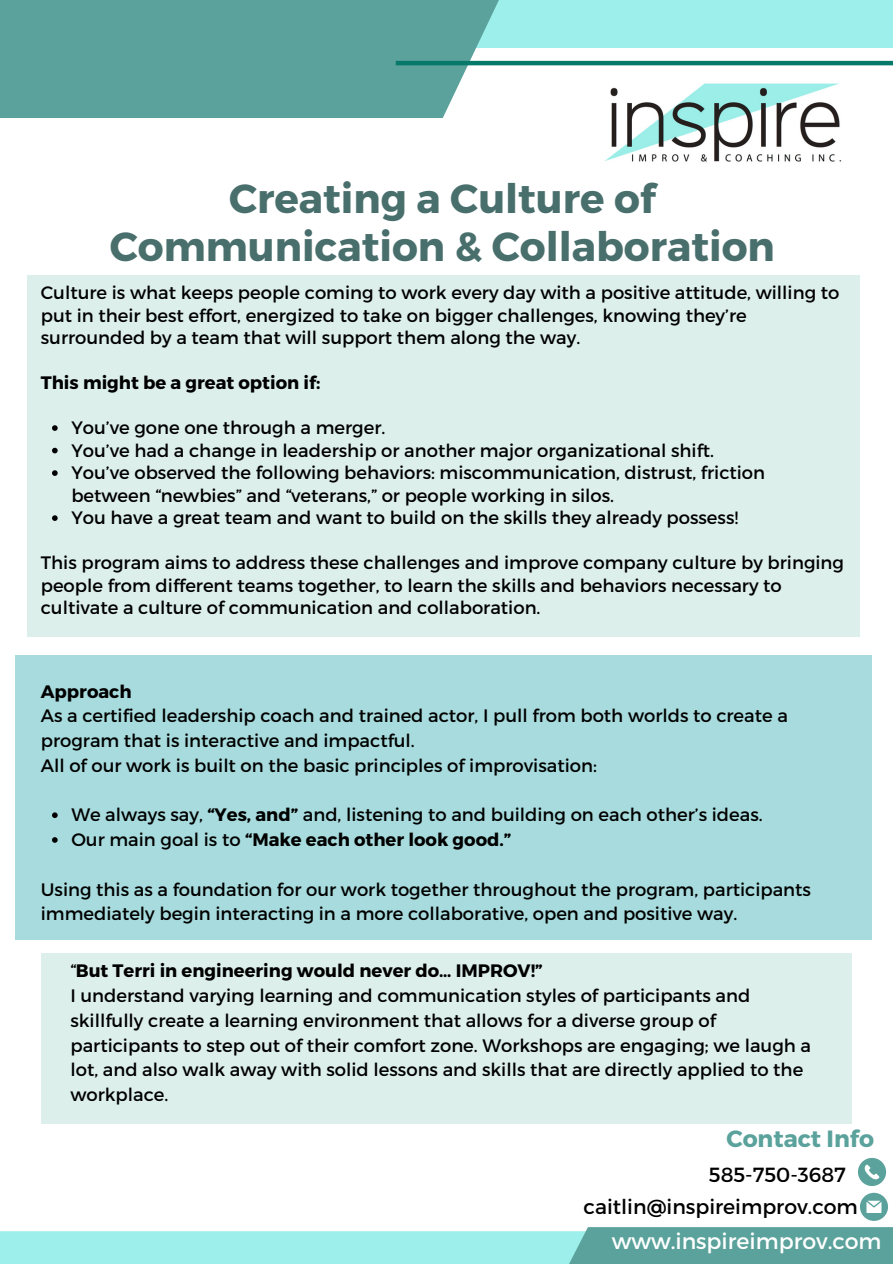
<style>
.page{position:relative;width:893px;height:1264px;background:#fff}
.page>*{position:absolute;margin:0;border:0;box-sizing:border-box;transform-origin:0 0}
.t1{font:700 40.5px/48.3px "Montserrat";color:#496f6d;text-align:center}
.t2{font:700 23.55px "Montserrat";color:#5aa29b}
.t3{font:22.05px "Montserrat";color:#fff}
.t4{font:20.4px "Montserrat";color:#000}
.t5{font:18px/24.8px "Montserrat";color:#000}
.t6{font:700 18px "Montserrat";color:#000}
.s1{font-weight:700}
.s2{font-weight:400}
</style>
<div class="page">
<div style="left:356px;top:0;width:536px;height:48px;background:#9cefea"></div>
<svg style="left:858px;top:1157px;width:28px;height:28px"></svg>
<svg style="left:860px;top:1192px;width:27px;height:28px"></svg>
<div style="left:0;top:1231px;width:845px;height:32px;background:#9cefea"></div>
<svg style="left:522px;top:1227px;width:370px;height:36px;background:#66aea7"></svg>
<svg style="left:0;top:0;width:509px;height:118px;background:#64a8a1"></svg>
<hr style="left:396px;top:61px;width:496px;height:4px;background:#07796b">
<img style="left:605px;top:83px;width:237px;height:79px">
<div style="left:15px;top:655px;width:857px;height:284px;background:#a7dbdd"></div>
<svg style="left:52px;top:812px;width:6px;height:6px"></svg>
<svg style="left:52px;top:837px;width:6px;height:5px"></svg>
<div style="left:27px;top:275px;width:832px;height:362px;background:#dcefea"></div>
<svg style="left:52px;top:425px;width:6px;height:6px"></svg>
<svg style="left:52px;top:448px;width:6px;height:5px"></svg>
<svg style="left:52px;top:470px;width:6px;height:6px"></svg>
<svg style="left:52px;top:515px;width:6px;height:6px"></svg>
<div style="left:41px;top:953px;width:810px;height:171px;background:#dcefea"></div>
<p class="t1" style="left:110px;top:172px;width:666px">Creating a Culture of<br>Communication &amp; Collaboration</p>
<p class="t5" style="left:41px;top:280px;width:800px;line-height:22.5px">Culture is what keeps people coming to work every day with a positive attitude, willing to put in their best effort, energized to take on bigger challenges, knowing they’re surrounded by a team that will support them along the way.</p>
<p class="t6" style="left:41px;top:371px;width:281px">This might be a great option if:</p>
<p class="t5" style="left:71px;top:414px;width:315px">You’ve gone one through a merger.</p>
<p class="t5" style="left:71px;top:437px;width:644px">You’ve had a change in leadership or another major organizational shift.</p>
<p class="t5" style="left:71px;top:460px;width:695px;line-height:22.5px">You’ve observed the following behaviors: miscommunication, distrust, friction between “newbies” and “veterans,” or people working in silos.</p>
<p class="t5" style="left:71px;top:504px;width:668px">You have a great team and want to build on the skills they already possess!</p>
<p class="t5" style="left:41px;top:550px;width:804px;line-height:22.5px">This program aims to address these challenges and improve company culture by bringing people from different teams together, to learn the skills and behaviors necessary to cultivate a culture of communication and collaboration.</p>
<h1 class="t6" style="left:41px;top:679px;width:92px">Approach</h1>
<p class="t5" style="left:41px;top:702px;width:748px">As a certified leadership coach and trained actor, I pull from both worlds to create a program that is interactive and impactful.</p>
<h5 class="t5" style="left:41px;top:752px;width:557px">All of our work is built on the basic principles of improvisation:</h5>
<p class="t5" style="left:71px;top:801px;width:692px">We always say, <span class="s1">“Yes, and”</span> and, listening to and building on each other’s ideas.</p>
<p class="t6" style="left:71px;top:828px;width:441px"><span class="s2">Our main goal is to</span> “Make each other look good.”</p>
<p class="t5" style="left:41px;top:876px;width:771px">Using this as a foundation for our work together throughout the program, participants immediately begin interacting in a more collaborative, open and positive way.</p>
<p class="t6" style="left:70px;top:959px;width:473px"><span class="s2">“</span>But Terri in engineering would never do… IMPROV!”</p>
<h4 class="t5" style="left:70px;top:982px;width:742px">I understand varying learning and communication styles of participants and skillfully create a learning environment that allows for a diverse group of participants to step out of their comfort zone. Workshops are engaging; we laugh a lot, and also walk away with solid lessons and skills that are directly applied to the workplace.</h4>
<p class="t2" style="left:726px;top:1122px;width:149px">Contact Info</p>
<h2 class="t4" style="left:708px;top:1161px;width:138px">585-750-3687</h2>
<h4 class="t4" style="left:583px;top:1193px;width:276px">caitlin@inspireimprov.com</h4>
<p class="t3" style="left:611px;top:1226px;width:271px">www.inspireimprov.com</p>
</div>
